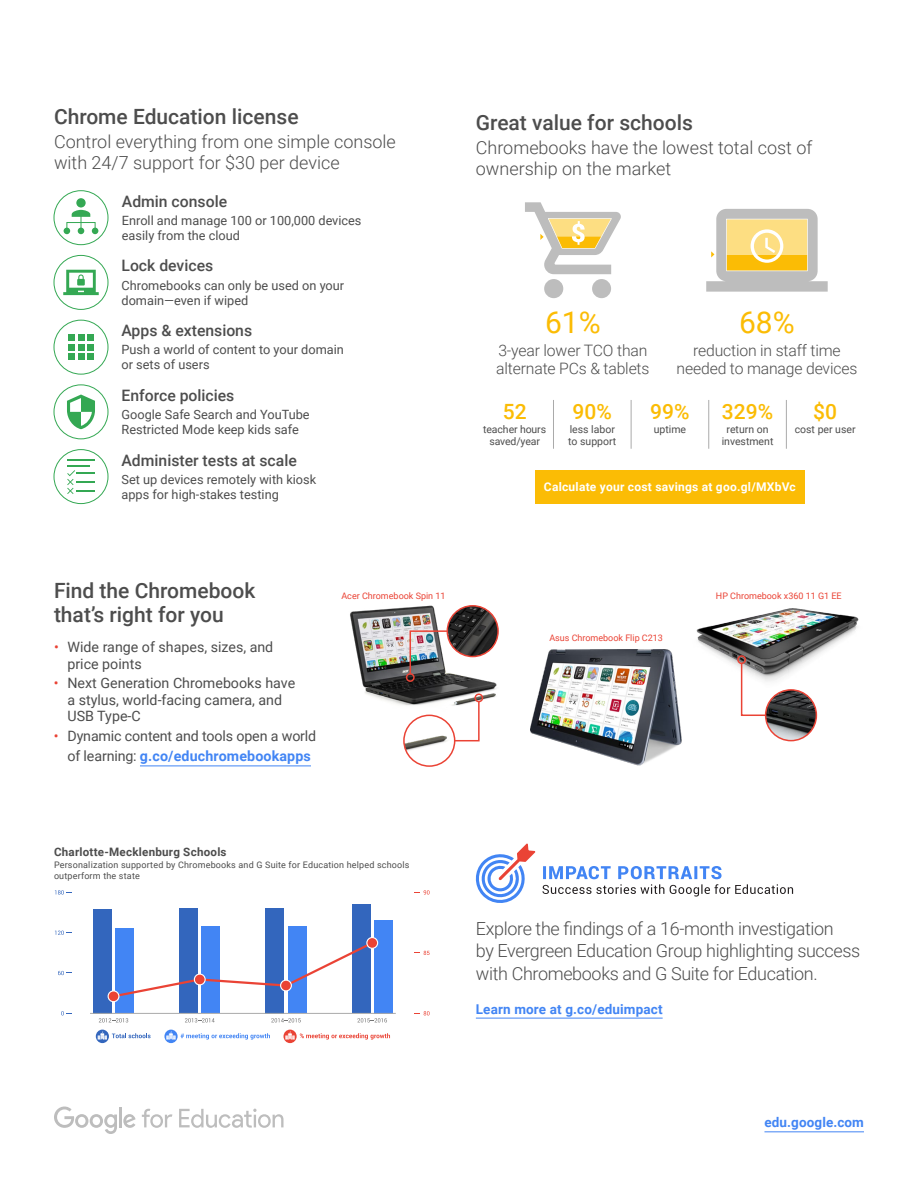
<style>
.page{position:relative;width:918px;height:1188px;background:#fff}
.page>*{position:absolute;margin:0;border:0;box-sizing:border-box;transform-origin:0 0}
.t1{font:30px "Roboto";color:#fbbc05}
.t2{font:500 21px/24px "Roboto";color:#4d4d4d}
.t3{font:500 21px "Roboto";color:#fbbc05}
.t4{font:300 18px/22.5px "Roboto";letter-spacing:-.02em;color:#4d4d4d}
.t5{font:300 18px/21px "Roboto";color:#4d4d4d}
.t6{font:300 15.75px/18px "Roboto";letter-spacing:-.01em;color:#4d4d4d}
.t7{font:500 15.75px "Roboto";color:#4d4d4d}
.t8{font:14.25px/16.5px "Roboto";color:#4d4d4d}
.t9{font:700 13.5px "Roboto";letter-spacing:.01em;color:#4285f4}
.t10{font:12.75px/15px "Roboto";color:#4d4d4d}
.t11{font:700 12px "Roboto";letter-spacing:.02em;color:#fff}
.t12{font:700 11.7px "Roboto";letter-spacing:.02em;color:#4d4d4d}
.t13{font:10.5px/12px "Roboto";color:#4d4d4d;text-align:center}
.t14{font:9px/10.5px "Roboto";letter-spacing:.02em;color:#4d4d4d}
.t15{font:9px "Roboto";color:#ea4335}
.s1{color:#ea4335}
.s2{font-weight:700;color:#4285f4}
</style>
<div class="page">
<img style="left:350px;top:605px;width:149px;height:101px">
<img style="left:530px;top:650px;width:152px;height:116px">
<img style="left:696px;top:609px;width:163px;height:73px">
<hr style="left:140px;top:766px;width:171px;height:1px;background:#4285f4">
<div style="left:54px;top:255px;width:54px;height:55px;border:1px solid #34a853;border-radius:50%"></div>
<svg style="left:63px;top:270px;width:36px;height:25px"></svg>
<div style="left:54px;top:320px;width:54px;height:55px;border:1px solid #34a853;border-radius:50%"></div>
<svg style="left:69px;top:335px;width:24px;height:24px"></svg>
<div style="left:54px;top:384px;width:54px;height:55px;border:1px solid #34a853;border-radius:50%"></div>
<svg style="left:67px;top:395px;width:28px;height:34px"></svg>
<div style="left:54px;top:449px;width:54px;height:55px;border:1px solid #34a853;border-radius:50%"></div>
<svg style="left:67px;top:470px;width:28px;height:24px"></svg>
<hr style="left:67px;top:465px;width:23px;height:2px;background:#34a853">
<hr style="left:67px;top:459px;width:28px;height:2px;background:#34a853">
<div style="left:54px;top:190px;width:54px;height:55px;border:1px solid #34a853;border-radius:50%"></div>
<div style="left:76px;top:198px;width:10px;height:10px;background:#34a853;border-radius:50%"></div>
<svg style="left:64px;top:210px;width:34px;height:24px"></svg>
<svg style="left:54px;top:1107px;width:63px;height:27px"></svg>
<hr style="left:119px;top:1107px;width:3px;height:20px;background:#bdbdbd">
<svg style="left:123px;top:1114px;width:13px;height:14px"></svg>
<svg style="left:142px;top:1109px;width:31px;height:19px"></svg>
<svg style="left:179px;top:1109px;width:105px;height:19px"></svg>
<svg style="left:706px;top:209px;width:122px;height:83px"></svg>
<div style="left:544px;top:279px;width:19px;height:19px;background:#bdbdbd;border-radius:50%"></div>
<div style="left:592px;top:279px;width:19px;height:19px;background:#bdbdbd;border-radius:50%"></div>
<svg style="left:525px;top:202px;width:96px;height:72px"></svg>
<hr style="left:553px;top:400px;width:1px;height:49px;background:#aaa">
<hr style="left:631px;top:400px;width:1px;height:49px;background:#aaa">
<hr style="left:708px;top:400px;width:1px;height:49px;background:#aaa">
<hr style="left:786px;top:400px;width:1px;height:49px;background:#aaa">
<div style="left:535px;top:470px;width:270px;height:34px;background:#fbbc05"></div>
<img style="left:404px;top:715px;width:51px;height:51px;border-radius:25px">
<div style="left:403px;top:715px;width:52px;height:52px;border:2px solid #ea4335;border-radius:50%"></div>
<img style="left:447px;top:606px;width:51px;height:51px;border-radius:25px">
<div style="left:447px;top:605px;width:52px;height:52px;border:2px solid #ea4335;border-radius:50%"></div>
<div style="left:474px;top:693px;width:9px;height:9px;border:2px solid #ea4335;border-radius:50%"></div>
<div style="left:406px;top:673px;width:9px;height:9px;border:2px solid #ea4335;border-radius:50%"></div>
<div style="left:737px;top:655px;width:9px;height:9px;border:2px solid #ea4335;border-radius:50%"></div>
<img style="left:766px;top:690px;width:50px;height:51px;border-radius:25px">
<div style="left:765px;top:689px;width:52px;height:52px;border:2px solid #ea4335;border-radius:50%"></div>
<svg style="left:409px;top:630px;width:40px;height:45px;background:#a0999c"></svg>
<svg style="left:453px;top:700px;width:27px;height:42px"></svg>
<svg style="left:740px;top:662px;width:27px;height:55px"></svg>
<hr style="left:764px;top:1132px;width:100px;height:1px;background:#4285f4">
<svg style="left:475px;top:843px;width:61px;height:60px"></svg>
<svg style="left:542px;top:866px;width:251px;height:31px"></svg>
<hr style="left:476px;top:1018px;width:187px;height:1px;background:#4285f4">
<svg style="left:414px;top:890px;width:16px;height:5px"></svg>
<svg style="left:55px;top:890px;width:16px;height:5px"></svg>
<svg style="left:55px;top:931px;width:16px;height:4px"></svg>
<svg style="left:58px;top:971px;width:13px;height:4px"></svg>
<svg style="left:61px;top:1011px;width:10px;height:4px"></svg>
<svg style="left:414px;top:1011px;width:16px;height:4px"></svg>
<svg style="left:414px;top:951px;width:16px;height:4px"></svg>
<svg style="left:96px;top:1030px;width:13px;height:13px"></svg>
<svg style="left:98px;top:1032px;width:53px;height:8px"></svg>
<svg style="left:164px;top:1030px;width:14px;height:13px"></svg>
<svg style="left:166px;top:1032px;width:104px;height:8px"></svg>
<svg style="left:283px;top:1030px;width:14px;height:13px"></svg>
<svg style="left:285px;top:1032px;width:105px;height:8px"></svg>
<div style="left:93px;top:909px;width:19px;height:104px;background:#3366bd"></div>
<div style="left:115px;top:928px;width:19px;height:85px;background:#4285f4"></div>
<div style="left:180px;top:908px;width:18px;height:105px;background:#3366bd"></div>
<div style="left:202px;top:927px;width:18px;height:86px;background:#4285f4"></div>
<div style="left:266px;top:908px;width:18px;height:105px;background:#3366bd"></div>
<div style="left:288px;top:927px;width:18px;height:86px;background:#4285f4"></div>
<div style="left:352px;top:904px;width:18px;height:109px;background:#3366bd"></div>
<div style="left:374px;top:920px;width:18px;height:93px;background:#4285f4"></div>
<svg style="left:99px;top:1018px;width:29px;height:4px"></svg>
<svg style="left:185px;top:1018px;width:30px;height:4px"></svg>
<svg style="left:271px;top:1018px;width:30px;height:4px"></svg>
<svg style="left:357px;top:1018px;width:30px;height:4px"></svg>
<svg style="left:117px;top:940px;width:258px;height:59px"></svg>
<div style="left:367px;top:938px;width:11px;height:10px;background:#ea4335;border-radius:50%"></div>
<div style="left:366px;top:937px;width:12px;height:12px;border:1px solid #fff;border-radius:50%"></div>
<div style="left:281px;top:980px;width:10px;height:11px;background:#ea4335;border-radius:50%"></div>
<div style="left:280px;top:980px;width:12px;height:11px;border:1px solid #fff;border-radius:50%"></div>
<div style="left:194px;top:974px;width:11px;height:11px;background:#ea4335;border-radius:50%"></div>
<div style="left:194px;top:974px;width:12px;height:11px;border:1px solid #fff;border-radius:50%"></div>
<div style="left:108px;top:991px;width:11px;height:11px;background:#ea4335;border-radius:50%"></div>
<div style="left:108px;top:990px;width:11px;height:12px;border:1px solid #fff;border-radius:50%"></div>
<hr style="left:90px;top:1013px;width:306px;height:1px;background:#aaa">
<h2 class="t2" style="left:54px;top:104px;width:246px">Chrome Education license</h2>
<h3 class="t5" style="left:54px;top:130px;width:343px">Control everything from one simple console with 24/7 support for $30 per device</h3>
<p class="t7" style="left:122px;top:190px;width:107px">Admin console</p>
<p class="t10" style="left:122px;top:212px;width:241px">Enroll and manage 100 or 100,000 devices easily from the cloud</p>
<p class="t7" style="left:122px;top:255px;width:93px">Lock devices</p>
<p class="t10" style="left:122px;top:277px;width:224px">Chromebooks can only be used on your domain—even if wiped</p>
<p class="t7" style="left:122px;top:319px;width:132px">Apps &amp; extensions</p>
<p class="t10" style="left:122px;top:342px;width:224px">Push a world of content to your domain or sets of users</p>
<p class="t7" style="left:122px;top:384px;width:114px">Enforce policies</p>
<p class="t10" style="left:122px;top:407px;width:190px">Google Safe Search and YouTube<br>Restricted Mode keep kids safe</p>
<p class="t7" style="left:122px;top:449px;width:177px">Administer tests at scale</p>
<p class="t10" style="left:122px;top:471px;width:196px">Set up devices remotely with kiosk apps for high-stakes testing</p>
<h2 class="t2" style="left:476px;top:110px;width:219px">Great value for schools</h2>
<h3 class="t5" style="left:476px;top:137px;width:338px">Chromebooks have the lowest total cost of ownership on the market</h3>
<h1 class="t1" style="left:545px;top:301px;width:57px">61%</h1>
<p class="t6" style="left:496px;top:341px;width:155px">3-year lower TCO than alternate PCs &amp; tablets</p>
<h1 class="t1" style="left:739px;top:301px;width:57px">68%</h1>
<p class="t6" style="left:677px;top:341px;width:182px;text-align:center">reduction in staff time needed to manage devices</p>
<h2 class="t3" style="left:503px;top:397px;width:25px">52</h2>
<p class="t13" style="left:483px;top:423px;width:64px">teacher hours saved/year</p>
<h2 class="t3" style="left:573px;top:397px;width:41px">90%</h2>
<p class="t13" style="left:568px;top:423px;width:50px;text-align:left">less labor to support</p>
<h2 class="t3" style="left:650px;top:397px;width:41px">99%</h2>
<p class="t13" style="left:654px;top:423px;width:34px">uptime</p>
<h2 class="t3" style="left:722px;top:397px;width:53px">329%</h2>
<p class="t13" style="left:722px;top:423px;width:53px">return on investment</p>
<h2 class="t3" style="left:813px;top:397px;width:25px">$0</h2>
<p class="t13" style="left:795px;top:423px;width:62px">cost per user</p>
<p class="t11" style="left:544px;top:479px;width:253px">Calculate your cost savings at goo.gl/MXbVc</p>
<h2 class="t2" style="left:54px;top:578px;width:203px">Find the Chromebook that’s right for you</h2>
<p class="t8" style="left:67px;top:638px;width:207px;text-indent:-13px"><span class="s1">•</span> Wide range of shapes, sizes, and price points</p>
<p class="t8" style="left:67px;top:675px;width:229px;text-indent:-13px"><span class="s1">•</span> Next Generation Chromebooks have a stylus, world-facing camera, and<br>USB Type-C</p>
<p class="t8" style="left:54px;top:725px;width:264px;line-height:20.2px;text-align:center"><span class="s1">•</span> Dynamic content and tools open a world of learning: <span class="s2">g.co/educhromebookapps</span></p>
<p class="t15" style="left:341px;top:590px;width:106px">Acer Chromebook Spin 11</p>
<p class="t15" style="left:716px;top:590px;width:127px">HP Chromebook x360 11 G1 EE</p>
<p class="t15" style="left:549px;top:632px;width:115px">Asus Chromebook Flip C213</p>
<p class="t12" style="left:54px;top:843px;width:174px">Charlotte-Mecklenburg Schools</p>
<p class="t14" style="left:54px;top:860px;width:357px">Personalization supported by Chromebooks and G Suite for Education helped schools outperform the state</p>
<h3 class="t4" style="left:476px;top:917px;width:386px">Explore the findings of a 16-month investigation<br>by Evergreen Education Group highlighting success with Chromebooks and G Suite for Education.</h3>
<p class="t9" style="left:476px;top:999px;width:188px">Learn more at g.co/eduimpact</p>
<p class="t9" style="left:764px;top:1113px;width:101px">edu.google.com</p>
</div>
